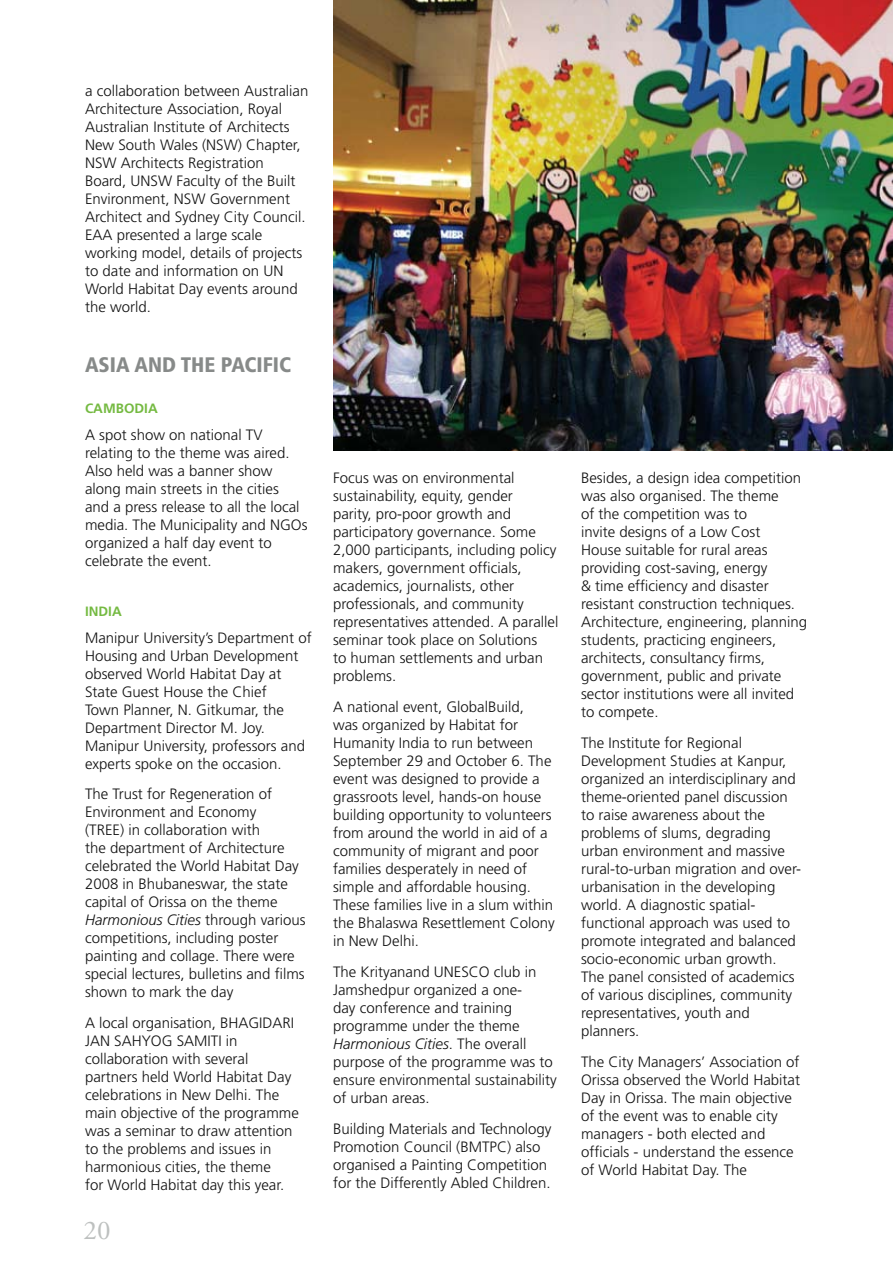
<style>
.page{position:relative;width:893px;height:1263px;background:#fff}
.page>*{position:absolute;margin:0;border:0;box-sizing:border-box;transform-origin:0 0}
.t1{font:27px "Adobe Garamond Pro";color:#bdc0bf}
.t2{font:900 condensed 21px "Frutiger";color:#878a89}
.t3{font:300 15px/18px "Frutiger";color:#121212}
.t4{font:700 13.5px "Frutiger";color:#75ba42}
.s1{font-style:italic}
</style>
<div class="page">
<img style="left:333px;top:0;width:560px;height:450px">
<p class="t3" style="left:85px;top:82px;width:225px">a collaboration between Australian<br>Architecture Association, Royal<br>Australian Institute of Architects<br>New South Wales (NSW) Chapter,<br>NSW Architects Registration<br>Board, UNSW Faculty of the Built<br>Environment, NSW Government<br>Architect and Sydney City Council.<br>EAA presented a large scale working model, details of projects to date and information on UN<br>World Habitat Day events around the world.</p>
<h2 class="t2" style="left:85px;top:352px;width:208px">ASIA AND THE PACIFIC</h2>
<p class="t4" style="left:85px;top:401px;width:20px">CAMB</p>
<p class="t4" style="left:124px;top:401px;width:19px">ODIA</p>
<p class="t3" style="left:85px;top:426px;width:224px">A spot show on national TV relating to the theme was aired.<br>Also held was a banner show along main streets in the cities<br>and a press release to all the local media. The Municipality and NGOs organized a half day event to celebrate the event.</p>
<p class="t4" style="left:85px;top:603px;width:22px">INDIA</p>
<p class="t3" style="left:85px;top:628px;width:228px">Manipur University’s Department of<br>Housing and Urban Development observed World Habitat Day at<br>State Guest House the Chief<br>Town Planner, N. Gitkumar, the<br>Department Director M. Joy.<br>Manipur University, professors and experts spoke on the occasion.</p>
<p class="t3" style="left:85px;top:785px;width:222px">The Trust for Regeneration of<br>Environment and Economy<br>(TREE) in collaboration with<br>the department of Architecture celebrated the World Habitat Day<br>2008 in Bhubaneswar, the state capital of Orissa on the theme<br><span class="s1">Harmonious Cities</span> through various competitions, including poster painting and collage. There were special lectures, bulletins and films shown to mark the day</p>
<p class="t3" style="left:85px;top:1014px;width:215px">A local organisation, BHAGIDARI<br>JAN SAHYOG SAMITI in collaboration with several partners held World Habitat Day celebrations in New Delhi. The main objective of the programme was a seminar to draw attention to the problems and issues in harmonious cities, the theme<br>for World Habitat day this year.</p>
<h1 class="t1" style="left:84px;top:1214px;width:28px">20</h1>
<p class="t3" style="left:333px;top:469px;width:227px">Focus was on environmental sustainability, equity, gender<br>parity, pro-poor growth and participatory governance. Some<br>2,000 participants, including policy makers, government officials, academics, journalists, other professionals, and community representatives attended. A parallel seminar took place on Solutions<br>to human settlements and urban problems.</p>
<p class="t3" style="left:333px;top:698px;width:223px">A national event, GlobalBuild,<br>was organized by Habitat for<br>Humanity India to run between<br>September 29 and October 6. The event was designed to provide a grassroots level, hands-on house building opportunity to volunteers from around the world in aid of a community of migrant and poor families desperately in need of simple and affordable housing.<br>These families live in a slum within the Bhalaswa Resettlement Colony in New Delhi.</p>
<p class="t3" style="left:333px;top:963px;width:225px">The Krityanand UNESCO club in<br>Jamshedpur organized a one-<br>day conference and training programme under the theme<br><span class="s1">Harmonious Cities</span>. The overall purpose of the programme was to ensure environmental sustainability of urban areas.</p>
<p class="t3" style="left:333px;top:1119px;width:220px">Building Materials and Technology Promotion Council (BMTPC) also organised a Painting Competition for the Differently Abled Children.</p>
<p class="t3" style="left:581px;top:469px;width:228px">Besides, a design idea competition was also organised. The theme<br>of the competition was to<br>invite designs of a Low Cost<br>House suitable for rural areas providing cost-saving, energy<br>&amp; time efficiency and disaster resistant construction techniques.<br>Architecture, engineering, planning students, practicing engineers, architects, consultancy firms, government, public and private sector institutions were all invited to compete.</p>
<p class="t3" style="left:581px;top:734px;width:222px">The Institute for Regional<br>Development Studies at Kanpur, organized an interdisciplinary and theme-oriented panel discussion to raise awareness about the problems of slums, degrading urban environment and massive rural-to-urban migration and over&shy;urbanisation in the developing world. A diagnostic spatial&shy;functional approach was used to promote integrated and balanced socio-economic urban growth.<br>The panel consisted of academics of various disciplines, community representatives, youth and planners.</p>
<p class="t3" style="left:581px;top:1053px;width:220px">The City Managers’ Association of<br>Orissa observed the World Habitat<br>Day in Orissa. The main objective of the event was to enable city managers - both elected and officials - understand the essence of World Habitat Day. The</p>
</div>
